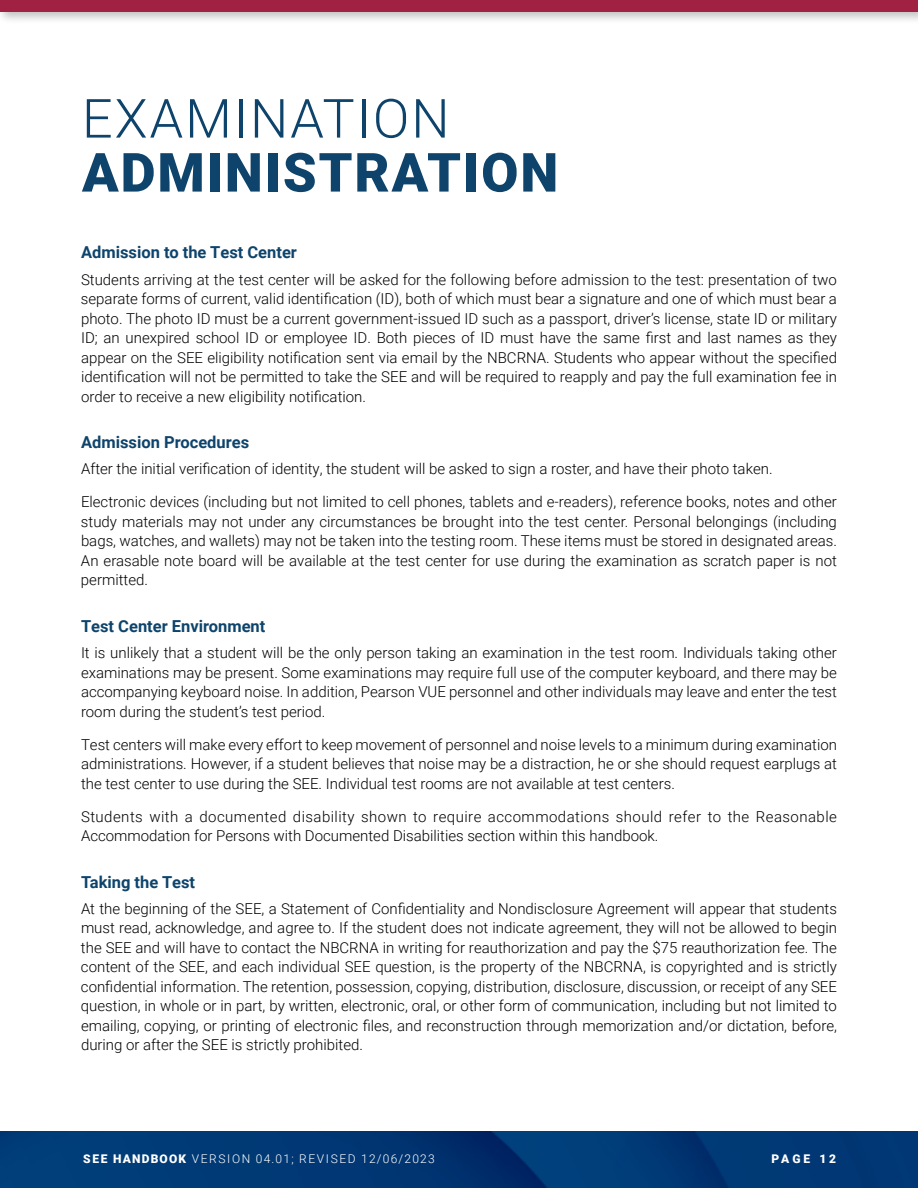
<style>
.page{position:relative;width:918px;height:1188px;background:#fff}
.page>*{position:absolute;margin:0;border:0;box-sizing:border-box;transform-origin:0 0}
.t1{font:900 54px "Roboto";letter-spacing:.035em;color:#0e446b}
.t2{font:300 54px "Roboto";letter-spacing:.035em;color:#0e446b}
.t3{font:700 16.5px "Roboto";color:#0e446b}
.t4{font:300 15px/19.5px "Roboto";color:#000;text-align:justify}
.t5{font:300 15px/19.5px "Roboto";letter-spacing:.03em;color:#000}
.t6{font:300 12px "Roboto";letter-spacing:.135em;color:#fff}
.t7{font:900 12px "Roboto";letter-spacing:.25em;color:#fff}
.s1{font-weight:900}
</style>
<div class="page">
<img style="left:0;top:1132px;width:918px;height:56px">
<div style="left:0;top:0;width:918px;height:25px;background:#000;opacity:.25"></div>
<div style="left:0;top:0;width:918px;height:12px;background:#a02142"></div>
<h1 class="t2" style="left:82px;top:81px;width:369px">EXAMINATION</h1>
<h1 class="t1" style="left:82px;top:135px;width:478px">ADMINISTRATION</h1>
<p class="t3" style="left:81px;top:241px;width:217px">Admission to the Test Center</p>
<p class="t4" style="left:81px;top:269px;width:758px">Students arriving at the test center will be asked for the following before admission to the test: presentation of two separate forms of current, valid identification (ID), both of which must bear a signature and one of which must bear a photo. The photo ID must be a current government-issued ID such as a passport, driver’s license, state ID or military ID; an unexpired school ID or employee ID. Both pieces of ID must have the same first and last names as they appear on the SEE eligibility notification sent via email by the NBCRNA. Students who appear without the specified identification will not be permitted to take the SEE and will be required to reapply and pay the full examination fee in order to receive a new eligibility notification.</p>
<p class="t3" style="left:81px;top:431px;width:170px">Admission Procedures</p>
<p class="t4" style="left:81px;top:459px;width:693px">After the initial verification of identity, the student will be asked to sign a roster, and have their photo taken.</p>
<p class="t4" style="left:81px;top:492px;width:758px">Electronic devices (including but not limited to cell phones, tablets and e-readers), reference books, notes and other study materials may not under any circumstances be brought into the test center. Personal belongings (including bags, watches, and wallets) may not be taken into the testing room. These items must be stored in designated areas.<br>An erasable note board will be available at the test center for use during the examination as scratch paper is not permitted.</p>
<p class="t3" style="left:81px;top:614px;width:186px">Test Center Environment</p>
<p class="t4" style="left:81px;top:642px;width:758px">It is unlikely that a student will be the only person taking an examination in the test room. Individuals taking other examinations may be present. Some examinations may require full use of the computer keyboard, and there may be accompanying keyboard noise. In addition, Pearson VUE personnel and other individuals may leave and enter the test room during the student’s test period.</p>
<p class="t4" style="left:81px;top:734px;width:758px">Test centers will make every effort to keep movement of personnel and noise levels to a minimum during examination administrations. However, if a student believes that noise may be a distraction, he or she should request earplugs at the test center to use during the SEE. Individual test rooms are not available at test centers.</p>
<p class="t5" style="left:81px;top:806px;width:757px">Students with a documented disability shown to require accommodations should refer to the Reasonable<br>Accommodation for Persons with Documented Disabilities section within this handbook.</p>
<p class="t3" style="left:81px;top:870px;width:116px">Taking the Test</p>
<p class="t4" style="left:81px;top:898px;width:758px">At the beginning of the SEE, a Statement of Confidentiality and Nondisclosure Agreement will appear that students must read, acknowledge, and agree to. If the student does not indicate agreement, they will not be allowed to begin the SEE and will have to contact the NBCRNA in writing for reauthorization and pay the $75 reauthorization fee. The content of the SEE, and each individual SEE question, is the property of the NBCRNA, is copyrighted and is strictly confidential information. The retention, possession, copying, distribution, disclosure, discussion, or receipt of any SEE question, in whole or in part, by written, electronic, oral, or other form of communication, including but not limited to emailing, copying, or printing of electronic files, and reconstruction through memorization and/or dictation, before, during or after the SEE is strictly prohibited.</p>
<p class="t6" style="left:83px;top:1150px;width:353px"><span class="s1">SEE HANDBOOK</span> VERSION 04.01; REVISED 12/06/2023</p>
<p class="t7" style="left:772px;top:1150px;width:66px">PAGE 12</p>
</div>
